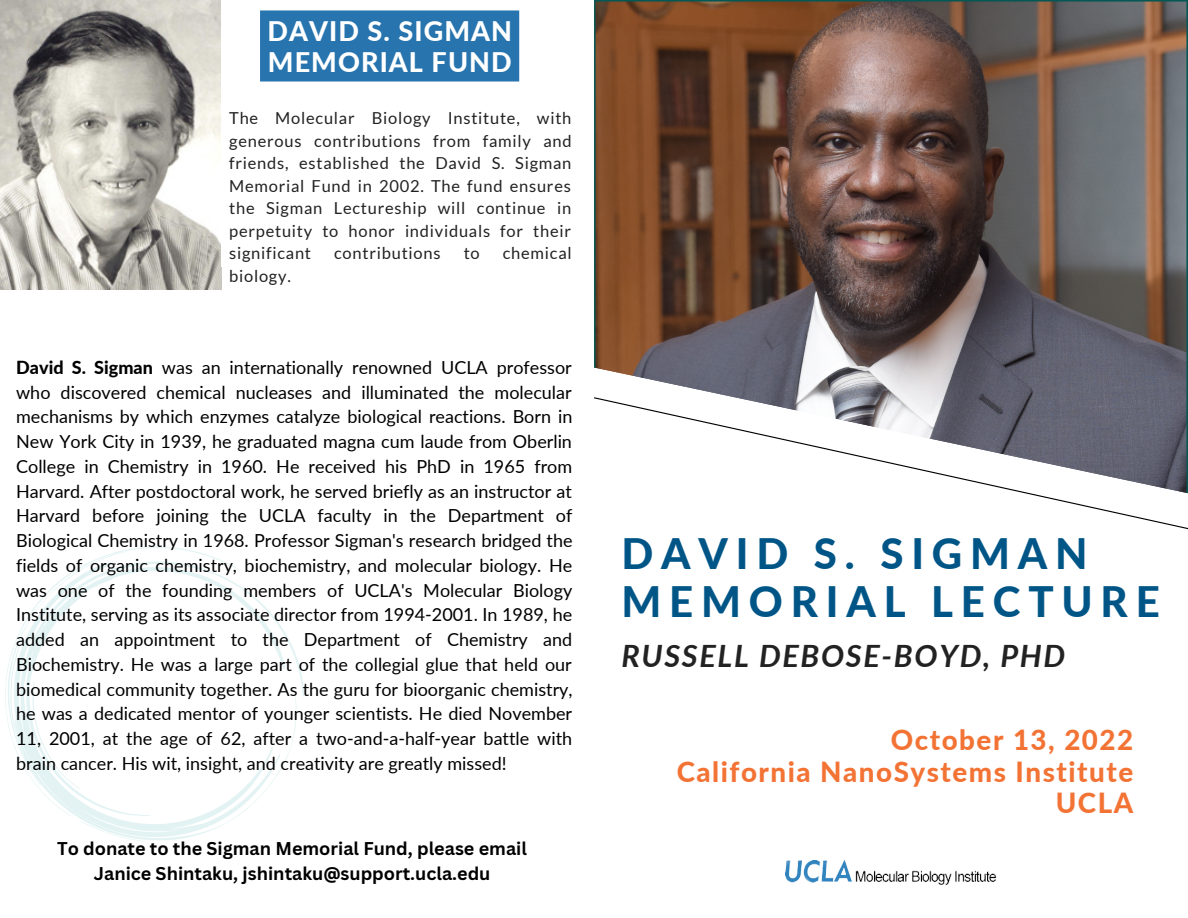
<style>
.page{position:relative;width:1188px;height:918px;background:#fff}
.page>*{position:absolute;margin:0;border:0;box-sizing:border-box;transform-origin:0 0}
.t1{font:800 42px/48.3px "Lato";letter-spacing:.185em;color:#005587}
.t2{font:italic 700 30.75px "Lato";letter-spacing:.055em;color:#222}
.t3{font:800 27.75px/31.5px "Lato";letter-spacing:.055em;color:#f37335;text-align:right}
.t4{font:800 27px/31.5px "Lato";letter-spacing:.04em;color:#fff}
.t5{font:18px/24.8px "Lato";color:#000;text-align:justify}
.t6{font:700 18px/24.8px "Canva Sans";color:#000;text-align:center}
.t7{font:16.5px/22.5px "Lato";letter-spacing:.045em;color:#222;text-align:justify}
.s1{font-weight:800}
</style>
<div class="page">
<img style="left:0;top:0;width:222px;height:290px">
<svg style="left:594px;top:0;width:594px;height:364px;background:#60554e"></svg>
<svg style="left:594px;top:364px;width:594px;height:32px;background:#8b8b94"></svg>
<svg style="left:594px;top:396px;width:594px;height:134px"></svg>
<div style="left:221px;top:0;width:179px;height:267px;background:#fff"></div>
<svg style="left:240px;top:586px;width:64px;height:111px"></svg>
<svg style="left:5px;top:547px;width:235px;height:169px"></svg>
<svg style="left:7px;top:552px;width:118px;height:90px"></svg>
<svg style="left:7px;top:642px;width:290px;height:199px"></svg>
<img style="left:785px;top:860px;width:212px;height:24px">
<div style="left:260px;top:10px;width:259px;height:72px;background:#2774ae"></div>
<h3 class="t4" style="left:268px;top:15px;width:246px">DAVID S. SIGMAN<br>MEMORIAL FUND</h3>
<p class="t7" style="left:229px;top:107px;width:344px">The Molecular Biology Institute, with generous contributions from family and friends, established the David S. Sigman Memorial Fund in 2002. The fund ensures the Sigman Lectureship will continue in perpetuity to honor individuals for their significant</p>
<p class="t7" style="left:334px;top:242px;width:108px">contributions</p>
<p class="t7" style="left:464px;top:242px;width:18px">to</p>
<p class="t7" style="left:503px;top:242px;width:70px">chemical</p>
<p class="t7" style="left:229px;top:264px;width:63px">biology.</p>
<p class="t5" style="left:16px;top:354px;width:558px"><span class="s1">David S. Sigman</span> was an internationally renowned UCLA professor who discovered chemical nucleases and illuminated the molecular mechanisms by which enzymes catalyze biological reactions. Born in New York City in 1939, he graduated magna cum laude from Oberlin College in Chemistry in 1960. He received his PhD in 1965 from Harvard. After postdoctoral work, he served briefly as an instructor at Harvard before joining the UCLA faculty in the Department of Biological Chemistry in 1968. Professor Sigman's research bridged the fields of organic chemistry, biochemistry, and molecular biology. He was one of the founding members of UCLA's Molecular Biology Institute, serving as its associate director from 1994-2001. In 1989, he added an appointment to the Department of Chemistry and Biochemistry. He was a large part of the collegial glue that held our biomedical community together. As the guru for bioorganic chemistry, he was a dedicated mentor of younger scientists. He died November 11, 2001, at the age of 62, after a two-and-a-half-year battle with brain cancer. His wit, insight, and creativity are greatly missed!</p>
<p class="t6" style="left:57px;top:836px;width:471px">To donate to the Sigman Memorial Fund, please email<br>Janice Shintaku, jshintaku@support.ucla.edu</p>
<h1 class="t1" style="left:621px;top:528px;width:540px">DAVID S. SIGMAN<br>MEMORIAL LECTURE</h1>
<h2 class="t2" style="left:621px;top:637px;width:445px">RUSSELL DEBOSE-BOYD, PHD</h2>
<h3 class="t3" style="left:677px;top:724px;width:458px">October 13, 2022<br>California NanoSystems Institute<br>UCLA</h3>
</div>
